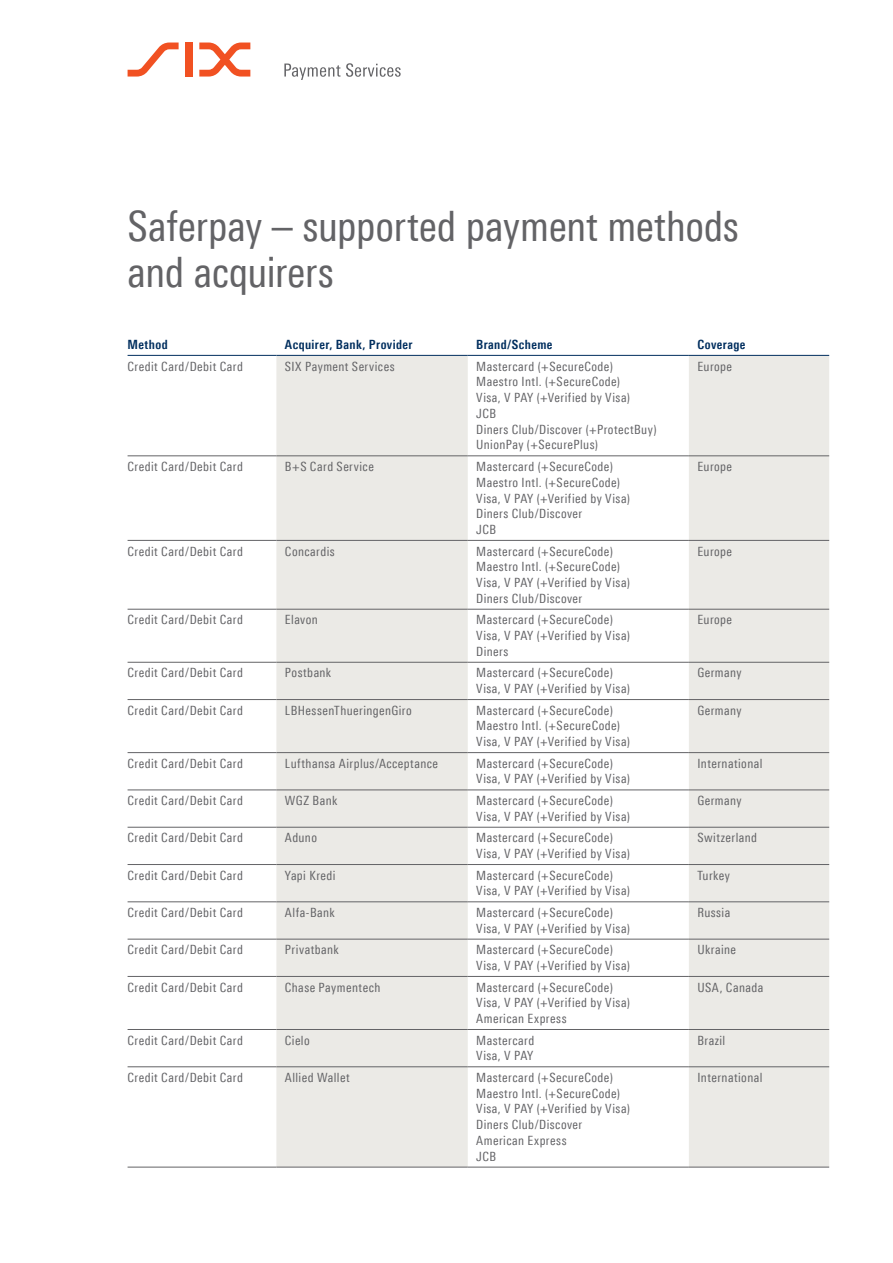
<style>
.page{position:relative;width:893px;height:1263px;background:#fff}
.page>*{position:absolute;margin:0;border:0;box-sizing:border-box;transform-origin:0 0}
.t1{font:42px/46.5px "Linotype Univers 420 Cn";letter-spacing:-.01em;color:#636366}
.t2{font:12.75px/15.8px "Linotype Univers 420 Cn";letter-spacing:.035em;color:#636366}
.t3{font:700 12.75px "Linotype Univers 620 Cn";letter-spacing:.03em;color:#002e5e}
</style>
<div class="page">
<svg style="left:128px;top:43px;width:51px;height:34px"></svg>
<div style="left:185px;top:43px;width:8px;height:34px;background:#f15122"></div>
<svg style="left:199px;top:43px;width:51px;height:34px"></svg>
<svg style="left:284px;top:63px;width:117px;height:17px"></svg>
<div style="left:276px;top:356px;width:192px;height:811px;background:#ebeae6"></div>
<div style="left:689px;top:356px;width:140px;height:811px;background:#ebeae6"></div>
<hr style="left:128px;top:456px;width:148px;height:1px;background:#636366">
<hr style="left:128px;top:540px;width:148px;height:1px;background:#636366">
<hr style="left:128px;top:609px;width:148px;height:1px;background:#636366">
<hr style="left:128px;top:662px;width:148px;height:1px;background:#636366">
<hr style="left:128px;top:699px;width:148px;height:1px;background:#636366">
<hr style="left:128px;top:752px;width:148px;height:1px;background:#636366">
<hr style="left:128px;top:790px;width:148px;height:1px;background:#636366">
<hr style="left:128px;top:827px;width:148px;height:1px;background:#636366">
<hr style="left:128px;top:864px;width:148px;height:1px;background:#636366">
<hr style="left:128px;top:901px;width:148px;height:1px;background:#636366">
<hr style="left:128px;top:939px;width:148px;height:1px;background:#636366">
<hr style="left:128px;top:976px;width:148px;height:1px;background:#636366">
<hr style="left:128px;top:1029px;width:148px;height:1px;background:#636366">
<hr style="left:128px;top:1066px;width:148px;height:1px;background:#636366">
<hr style="left:128px;top:1167px;width:148px;height:1px;background:#636366">
<hr style="left:689px;top:456px;width:140px;height:1px;background:#636366">
<hr style="left:689px;top:540px;width:140px;height:1px;background:#636366">
<hr style="left:689px;top:609px;width:140px;height:1px;background:#636366">
<hr style="left:689px;top:662px;width:140px;height:1px;background:#636366">
<hr style="left:689px;top:699px;width:140px;height:1px;background:#636366">
<hr style="left:689px;top:752px;width:140px;height:1px;background:#636366">
<hr style="left:689px;top:790px;width:140px;height:1px;background:#636366">
<hr style="left:689px;top:827px;width:140px;height:1px;background:#636366">
<hr style="left:689px;top:864px;width:140px;height:1px;background:#636366">
<hr style="left:689px;top:901px;width:140px;height:1px;background:#636366">
<hr style="left:689px;top:939px;width:140px;height:1px;background:#636366">
<hr style="left:689px;top:976px;width:140px;height:1px;background:#636366">
<hr style="left:689px;top:1029px;width:140px;height:1px;background:#636366">
<hr style="left:689px;top:1066px;width:140px;height:1px;background:#636366">
<hr style="left:689px;top:1167px;width:140px;height:1px;background:#636366">
<hr style="left:276px;top:456px;width:192px;height:1px;background:#636366">
<hr style="left:468px;top:456px;width:221px;height:1px;background:#636366">
<hr style="left:276px;top:540px;width:192px;height:1px;background:#636366">
<hr style="left:468px;top:540px;width:221px;height:1px;background:#636366">
<hr style="left:276px;top:609px;width:192px;height:1px;background:#636366">
<hr style="left:468px;top:609px;width:221px;height:1px;background:#636366">
<hr style="left:276px;top:662px;width:192px;height:1px;background:#636366">
<hr style="left:468px;top:662px;width:221px;height:1px;background:#636366">
<hr style="left:276px;top:699px;width:192px;height:1px;background:#636366">
<hr style="left:468px;top:699px;width:221px;height:1px;background:#636366">
<hr style="left:276px;top:752px;width:192px;height:1px;background:#636366">
<hr style="left:468px;top:752px;width:221px;height:1px;background:#636366">
<hr style="left:276px;top:790px;width:192px;height:1px;background:#636366">
<hr style="left:468px;top:790px;width:221px;height:1px;background:#636366">
<hr style="left:276px;top:827px;width:192px;height:1px;background:#636366">
<hr style="left:468px;top:827px;width:221px;height:1px;background:#636366">
<hr style="left:276px;top:864px;width:192px;height:1px;background:#636366">
<hr style="left:468px;top:864px;width:221px;height:1px;background:#636366">
<hr style="left:276px;top:901px;width:192px;height:1px;background:#636366">
<hr style="left:468px;top:901px;width:221px;height:1px;background:#636366">
<hr style="left:276px;top:939px;width:192px;height:1px;background:#636366">
<hr style="left:468px;top:939px;width:221px;height:1px;background:#636366">
<hr style="left:276px;top:976px;width:192px;height:1px;background:#636366">
<hr style="left:468px;top:976px;width:221px;height:1px;background:#636366">
<hr style="left:276px;top:1029px;width:192px;height:1px;background:#636366">
<hr style="left:468px;top:1029px;width:221px;height:1px;background:#636366">
<hr style="left:276px;top:1066px;width:192px;height:1px;background:#636366">
<hr style="left:468px;top:1066px;width:221px;height:1px;background:#636366">
<hr style="left:276px;top:1167px;width:192px;height:1px;background:#636366">
<hr style="left:468px;top:1167px;width:221px;height:1px;background:#636366">
<hr style="left:128px;top:355px;width:148px;height:1px;background:#002e5e">
<hr style="left:276px;top:355px;width:192px;height:1px;background:#002e5e">
<hr style="left:468px;top:355px;width:221px;height:1px;background:#002e5e">
<hr style="left:689px;top:355px;width:140px;height:1px;background:#002e5e">
<h1 class="t1" style="left:128px;top:202px;width:613px">Saferpay – supported payment methods and acquirers</h1>
<p class="t3" style="left:128px;top:337px;width:42px">Method</p>
<p class="t3" style="left:285px;top:337px;width:129px">Acquirer, Bank, Provider</p>
<p class="t3" style="left:476px;top:337px;width:78px">Brand/Scheme</p>
<p class="t3" style="left:697px;top:337px;width:50px">Coverage</p>
<p class="t2" style="left:128px;top:358px;width:117px">Credit Card/Debit Card</p>
<p class="t2" style="left:285px;top:358px;width:111px">SIX Payment Services</p>
<p class="t2" style="left:476px;top:358px;width:182px">Mastercard (+SecureCode)<br>Maestro Intl. (+SecureCode)<br>Visa, V PAY (+Verified by Visa)<br>JCB<br>Diners Club/Discover (+ProtectBuy)<br>UnionPay (+SecurePlus)</p>
<p class="t2" style="left:697px;top:358px;width:36px">Europe</p>
<p class="t2" style="left:128px;top:458px;width:117px">Credit Card/Debit Card</p>
<p class="t2" style="left:285px;top:458px;width:90px">B+S Card Service</p>
<p class="t2" style="left:476px;top:458px;width:155px">Mastercard (+SecureCode)<br>Maestro Intl. (+SecureCode)<br>Visa, V PAY (+Verified by Visa)<br>Diners Club/Discover<br>JCB</p>
<p class="t2" style="left:697px;top:458px;width:36px">Europe</p>
<p class="t2" style="left:128px;top:543px;width:117px">Credit Card/Debit Card</p>
<p class="t2" style="left:285px;top:543px;width:51px">Concardis</p>
<p class="t2" style="left:476px;top:543px;width:155px">Mastercard (+SecureCode)<br>Maestro Intl. (+SecureCode)<br>Visa, V PAY (+Verified by Visa)<br>Diners Club/Discover</p>
<p class="t2" style="left:697px;top:543px;width:36px">Europe</p>
<p class="t2" style="left:128px;top:612px;width:117px">Credit Card/Debit Card</p>
<p class="t2" style="left:285px;top:612px;width:35px">Elavon</p>
<p class="t2" style="left:476px;top:612px;width:155px">Mastercard (+SecureCode)<br>Visa, V PAY (+Verified by Visa)<br>Diners</p>
<p class="t2" style="left:697px;top:612px;width:36px">Europe</p>
<p class="t2" style="left:128px;top:665px;width:117px">Credit Card/Debit Card</p>
<p class="t2" style="left:285px;top:665px;width:48px">Postbank</p>
<p class="t2" style="left:476px;top:665px;width:155px">Mastercard (+SecureCode)<br>Visa, V PAY (+Verified by Visa)</p>
<p class="t2" style="left:697px;top:665px;width:46px">Germany</p>
<p class="t2" style="left:128px;top:702px;width:117px">Credit Card/Debit Card</p>
<p class="t2" style="left:285px;top:702px;width:128px">LBHessenThueringenGiro</p>
<p class="t2" style="left:476px;top:702px;width:155px">Mastercard (+SecureCode)<br>Maestro Intl. (+SecureCode)<br>Visa, V PAY (+Verified by Visa)</p>
<p class="t2" style="left:697px;top:702px;width:46px">Germany</p>
<p class="t2" style="left:128px;top:755px;width:117px">Credit Card/Debit Card</p>
<p class="t2" style="left:285px;top:755px;width:155px">Lufthansa Airplus/Acceptance</p>
<p class="t2" style="left:476px;top:755px;width:155px">Mastercard (+SecureCode)<br>Visa, V PAY (+Verified by Visa)</p>
<p class="t2" style="left:697px;top:755px;width:67px">International</p>
<p class="t2" style="left:128px;top:792px;width:117px">Credit Card/Debit Card</p>
<p class="t2" style="left:285px;top:792px;width:54px">WGZ Bank</p>
<p class="t2" style="left:476px;top:792px;width:155px">Mastercard (+SecureCode)<br>Visa, V PAY (+Verified by Visa)</p>
<p class="t2" style="left:697px;top:792px;width:46px">Germany</p>
<p class="t2" style="left:128px;top:830px;width:117px">Credit Card/Debit Card</p>
<p class="t2" style="left:285px;top:830px;width:34px">Aduno</p>
<p class="t2" style="left:476px;top:830px;width:155px">Mastercard (+SecureCode)<br>Visa, V PAY (+Verified by Visa)</p>
<p class="t2" style="left:697px;top:830px;width:61px">Switzerland</p>
<p class="t2" style="left:128px;top:867px;width:117px">Credit Card/Debit Card</p>
<p class="t2" style="left:285px;top:867px;width:52px">Yapi Kredi</p>
<p class="t2" style="left:476px;top:867px;width:155px">Mastercard (+SecureCode)<br>Visa, V PAY (+Verified by Visa)</p>
<p class="t2" style="left:697px;top:867px;width:34px">Turkey</p>
<p class="t2" style="left:128px;top:904px;width:117px">Credit Card/Debit Card</p>
<p class="t2" style="left:285px;top:904px;width:51px">Alfa-Bank</p>
<p class="t2" style="left:476px;top:904px;width:155px">Mastercard (+SecureCode)<br>Visa, V PAY (+Verified by Visa)</p>
<p class="t2" style="left:697px;top:904px;width:34px">Russia</p>
<p class="t2" style="left:128px;top:942px;width:117px">Credit Card/Debit Card</p>
<p class="t2" style="left:285px;top:942px;width:55px">Privatbank</p>
<p class="t2" style="left:476px;top:942px;width:155px">Mastercard (+SecureCode)<br>Visa, V PAY (+Verified by Visa)</p>
<p class="t2" style="left:697px;top:942px;width:40px">Ukraine</p>
<p class="t2" style="left:128px;top:979px;width:117px">Credit Card/Debit Card</p>
<p class="t2" style="left:285px;top:979px;width:97px">Chase Paymentech</p>
<p class="t2" style="left:476px;top:979px;width:155px">Mastercard (+SecureCode)<br>Visa, V PAY (+Verified by Visa)<br>American Express</p>
<p class="t2" style="left:697px;top:979px;width:68px">USA, Canada</p>
<p class="t2" style="left:128px;top:1032px;width:117px">Credit Card/Debit Card</p>
<p class="t2" style="left:285px;top:1032px;width:26px">Cielo</p>
<p class="t2" style="left:476px;top:1032px;width:60px">Mastercard<br>Visa, V PAY</p>
<p class="t2" style="left:697px;top:1032px;width:29px">Brazil</p>
<p class="t2" style="left:128px;top:1069px;width:117px">Credit Card/Debit Card</p>
<p class="t2" style="left:285px;top:1069px;width:66px">Allied Wallet</p>
<p class="t2" style="left:476px;top:1069px;width:155px">Mastercard (+SecureCode)<br>Maestro Intl. (+SecureCode)<br>Visa, V PAY (+Verified by Visa)<br>Diners Club/Discover<br>American Express<br>JCB</p>
<p class="t2" style="left:697px;top:1069px;width:67px">International</p>
</div>
